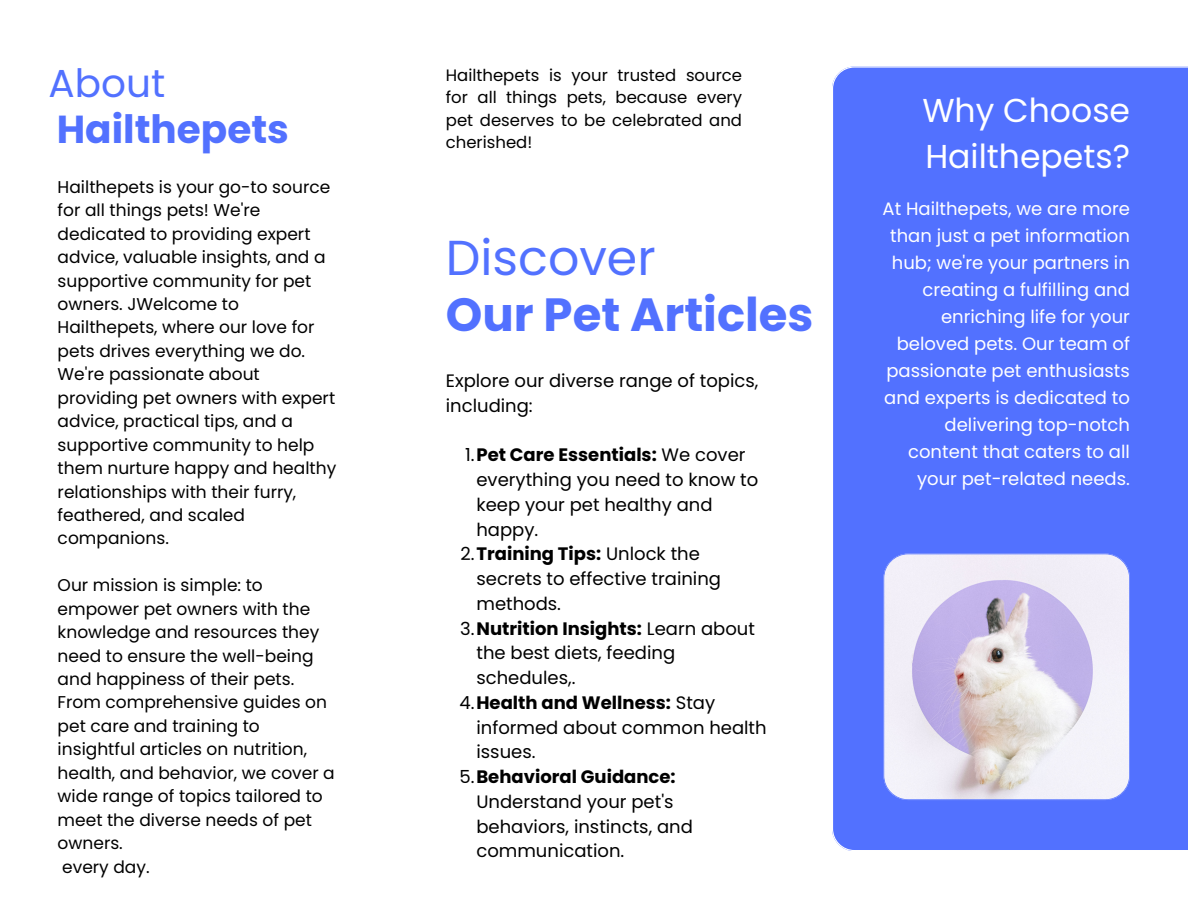
<style>
.page{position:relative;width:1188px;height:918px;background:#fff}
.page>*{position:absolute;margin:0;border:0;box-sizing:border-box;transform-origin:0 0}
.t1{font:49.05px "Poppins";color:#5271ff}
.t2{font:700 46.5px "Poppins";color:#5271ff}
.t3{font:700 39px "Poppins";color:#5271ff}
.t4{font:39px "Poppins";color:#5271ff}
.t5{font:33.15px/46.2px "Poppins";color:#fff}
.t6{font:18px/24.8px "Poppins";color:#000}
.t7{font:18px/27px "Poppins";color:#fff;text-align:right}
.t8{font:17.1px/23.4px "Poppins";color:#000}
.t9{font:16.5px/22.5px "Poppins";color:#000;text-align:justify}
.s1{font-weight:700}
</style>
<div class="page">
<div style="left:832px;top:66px;width:356px;height:785px;background:#5271ff"></div>
<svg style="left:883px;top:554px;width:247px;height:246px;fill:#efecf5"></svg>
<h3 class="t4" style="left:48px;top:56px;width:118px">About</h3>
<p class="t3" style="left:57px;top:102px;width:234px">Hailthepets</p>
<p class="t8" style="left:58px;top:175px;width:280px">Hailthepets is your go-to source for all things pets! We're dedicated to providing expert advice, valuable insights, and a supportive community for pet owners. JWelcome to<br>Hailthepets, where our love for pets drives everything we do.<br>We're passionate about providing pet owners with expert advice, practical tips, and a supportive community to help them nurture happy and healthy relationships with their furry, feathered, and scaled companions.</p>
<p class="t8" style="left:58px;top:574px;width:279px">Our mission is simple: to empower pet owners with the knowledge and resources they need to ensure the well-being and happiness of their pets.<br>From comprehensive guides on pet care and training to insightful articles on nutrition, health, and behavior, we cover a wide range of topics tailored to meet the diverse needs of pet owners.</p>
<h2 class="t8" style="left:62px;top:855px;width:89px">every day.</h2>
<p class="t9" style="left:446px;top:64px;width:298px">Hailthepets is your trusted source for all things pets, because every pet deserves to be celebrated and cherished!</p>
<h1 class="t1" style="left:446px;top:224px;width:211px">Discover</h1>
<p class="t2" style="left:446px;top:282px;width:369px">Our Pet Articles</p>
<p class="t6" style="left:446px;top:369px;width:314px">Explore our diverse range of topics, including:</p>
<p class="t6" style="left:476px;top:443px;width:283px;text-indent:-11px">1.<span class="s1">Pet Care Essentials:</span> We cover everything you need to know to keep your pet healthy and happy.</p>
<p class="t6" style="left:476px;top:542px;width:246px;text-indent:-16px">2.<span class="s1">Training Tips:</span> Unlock the secrets to effective training methods.</p>
<p class="t6" style="left:476px;top:616px;width:280px;text-indent:-16px">3.<span class="s1">Nutrition Insights:</span> Learn about the best diets, feeding schedules,.</p>
<p class="t6" style="left:476px;top:690px;width:292px;text-indent:-17px">4.<span class="s1">Health and Wellness:</span> Stay informed about common health issues.</p>
<h5 class="t6" style="left:476px;top:765px;width:218px;text-indent:-17px">5.<span class="s1">Behavioral Guidance:<br></span>Understand your pet's behaviors, instincts, and communication.</h5>
<p class="t5" style="left:922px;top:88px;width:209px">Why Choose<br>Hailthepets?</p>
<p class="t7" style="left:883px;top:195px;width:249px">At Hailthepets, we are more than just a pet information hub; we're your partners in creating a fulfilling and enriching life for your beloved pets. Our team of passionate pet enthusiasts and experts is dedicated to delivering top-notch content that caters to all your pet-related needs.</p>
</div>
